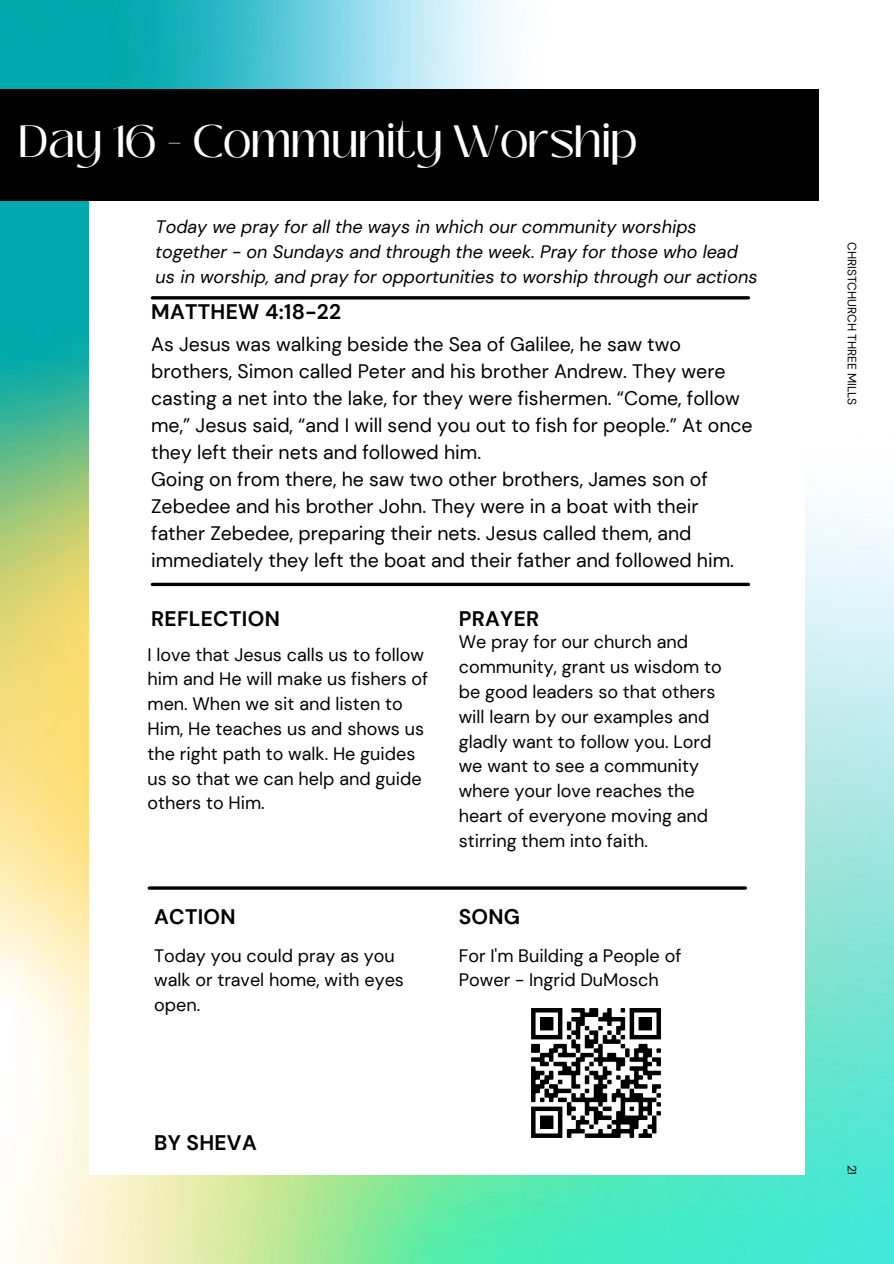
<style>
.page{position:relative;width:894px;height:1264px;background:#fff}
.page>*{position:absolute;margin:0;border:0;box-sizing:border-box;transform-origin:0 0}
.t1{font:45px "Black Mango";letter-spacing:-.015em;color:#fff}
.t2{font:700 21px "DM Sans";letter-spacing:.015em;color:#000}
.t3{font:19.5px/27px "DM Sans";color:#000}
.t4{font:18px/24.8px "DM Sans";color:#000}
.t5{font:italic 18px/24.8px "DM Sans";color:#000}
.t6{font:12px "DM Sans";color:#000}
</style>
<div class="page">
<img style="left:0;top:0;width:893px;height:1263px">
<div style="left:89px;top:89px;width:715px;height:1086px;background:#fff"></div>
<svg style="left:152px;top:582px;width:596px;height:4px;background:#2d2d2d"></svg>
<div style="left:0;top:89px;width:818px;height:112px;background:#000"></div>
<hr style="left:149px;top:886px;width:596px;height:3px;background:#000">
<img style="left:531px;top:1008px;width:130px;height:130px">
<hr style="left:152px;top:296px;width:596px;height:3px;background:#000">
<h1 class="t1" style="left:18px;top:107px;width:621px">Day 16 - Community Worship</h1>
<p class="t5" style="left:156px;top:215px;width:603px">Today we pray for all the ways in which our community worships together - on Sundays and through the week. Pray for those who lead us in worship, and pray for opportunities to worship through our actions</p>
<p class="t2" style="left:151px;top:298px;width:191px">MATTHEW 4:18-22</p>
<p class="t3" style="left:151px;top:330px;width:603px">As Jesus was walking beside the Sea of Galilee, he saw two brothers, Simon called Peter and his brother Andrew. They were casting a net into the lake, for they were fishermen. “Come, follow me,” Jesus said, “and I will send you out to fish for people.” At once they left their nets and followed him.<br>Going on from there, he saw two other brothers, James son of Zebedee and his brother John. They were in a boat with their father Zebedee, preparing their nets. Jesus called them, and immediately they left the boat and their father and followed him.</p>
<p class="t2" style="left:151px;top:605px;width:130px">REFLECTION</p>
<p class="t4" style="left:147px;top:642px;width:282px">I love that Jesus calls us to follow him and He will make us fishers of men. When we sit and listen to<br>Him, He teaches us and shows us the right path to walk. He guides us so that we can help and guide others to Him.</p>
<p class="t2" style="left:458px;top:605px;width:82px">PRAYER</p>
<p class="t4" style="left:458px;top:630px;width:264px">We pray for our church and community, grant us wisdom to be good leaders so that others will learn by our examples and gladly want to follow you. Lord we want to see a community where your love reaches the heart of everyone moving and stirring them into faith.</p>
<p class="t2" style="left:154px;top:903px;width:83px">ACTION</p>
<p class="t2" style="left:458px;top:903px;width:63px">SONG</p>
<p class="t4" style="left:154px;top:943px;width:251px">Today you could pray as you walk or travel home, with eyes open.</p>
<p class="t4" style="left:458px;top:943px;width:224px">For I'm Building a People of<br>Power - Ingrid DuMosch</p>
<p class="t2" style="left:154px;top:1129px;width:104px">BY SHEVA</p>
<p class="t6" style="left:859px;top:242px;width:165px;rotate:90deg">CHRISTCHURCH THREE MILLS</p>
<p class="t6" style="left:859px;top:1164px;width:12px;rotate:90deg">21</p>
</div>
